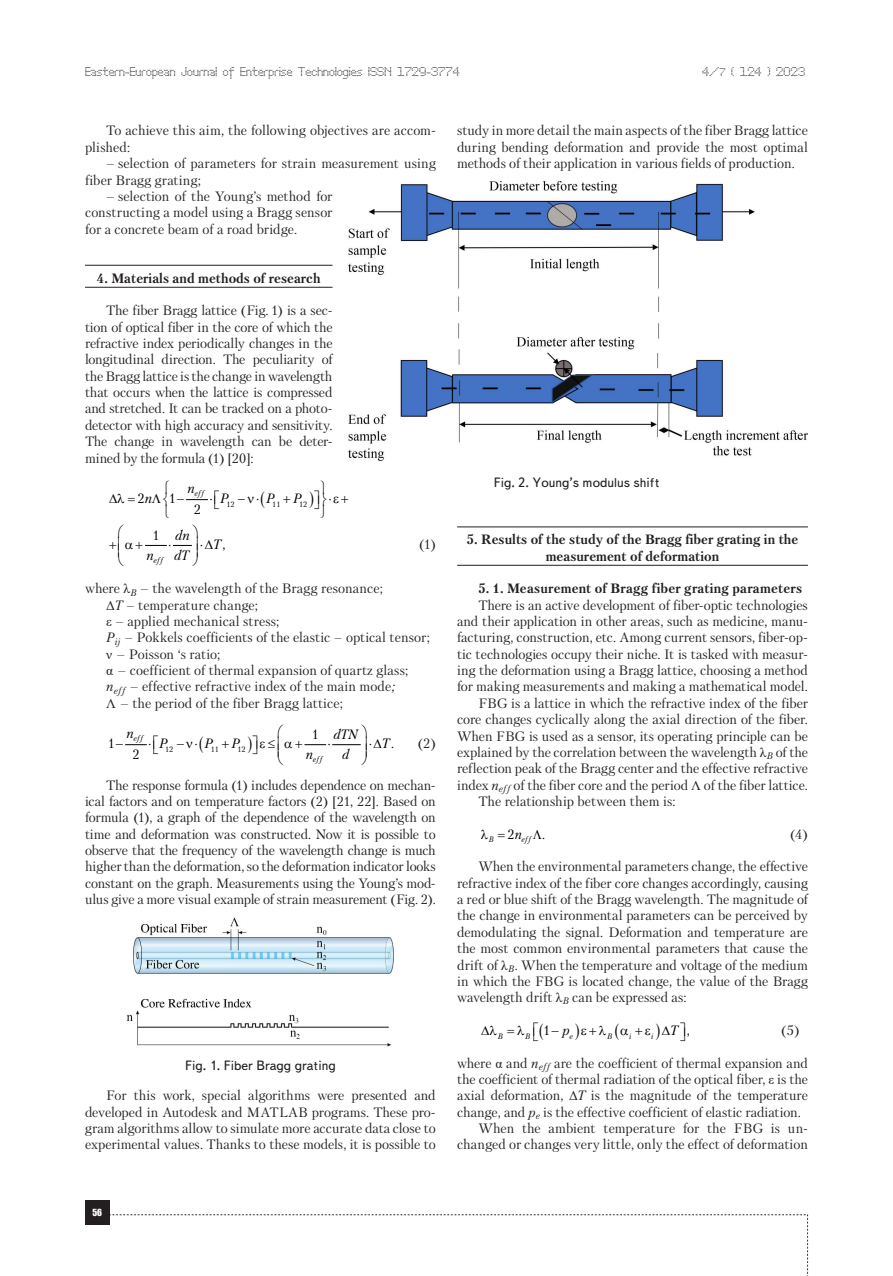
<style>
.page{position:relative;width:893px;height:1276px;background:#fff}
.page>*{position:absolute;margin:0;border:0;box-sizing:border-box;transform-origin:0 0}
.t1{font:13.5px/16.4px "Petersburg C";letter-spacing:-.005em;color:#231f20;text-align:justify}
.t2{font:700 13.5px/16.4px "Petersburg C";color:#231f20;text-align:center}
.t3{font:13.5px "Text Book C";color:#231f20}
.t4{font:italic 13.5px "Petersburg C";color:#000}
.t5{font:13.5px "Petersburg C";color:#000}
.t6{font:12px "Perfo";letter-spacing:.015em;color:#231f20}
.t7{font:9px "Impact";color:#fff}
.t8{font:italic 7.8px "Petersburg C";color:#000}
.t9{font:7.8px "Petersburg C";color:#000}
.s1{font-size:10.5px}
.s2{font-style:italic}
.s3{font-style:normal}
.s4{font-family:"Times New Roman"}
</style>
<div class="page">
<div style="left:85px;top:1200px;width:24px;height:24px;background:#231f20"></div>
<svg style="left:109px;top:1214px;width:699px;height:62px"></svg>
<hr style="left:85px;top:265px;width:248px;height:1px;background:#231f20">
<hr style="left:85px;top:287px;width:248px;height:1px;background:#231f20">
<hr style="left:457px;top:526px;width:351px;height:1px;background:#231f20">
<hr style="left:457px;top:565px;width:351px;height:1px;background:#231f20">
<img style="left:127px;top:917px;width:267px;height:130px">
<img style="left:348px;top:181px;width:460px;height:280px">
<svg style="left:187px;top:499px;width:21px;height:2px"></svg>
<svg style="left:145px;top:544px;width:47px;height:2px"></svg>
<svg style="left:126px;top:744px;width:21px;height:2px"></svg>
<svg style="left:304px;top:744px;width:57px;height:2px"></svg>
<p class="t6" style="left:85px;top:65px;width:376px">Eastern-European Journal of Enterprise Technologies ISSN 1729-3774</p>
<p class="t6" style="left:702px;top:65px;width:104px">4/<span class="s1">7</span> ( 124 ) 2023</p>
<p class="t1" style="left:85px;top:122px;width:352px;text-indent:21px">To achieve this aim, the following objectives are accom&shy;plished:</p>
<p class="t1" style="left:85px;top:155px;width:352px;text-indent:21px">– selection of parameters for strain measurement using fiber Bragg grating;</p>
<p class="t1" style="left:85px;top:188px;width:249px;text-indent:21px">– selection of the Young’s method for constructing a model using a Bragg sensor for a concrete beam of a road bridge.</p>
<p class="t2" style="left:97px;top:270px;width:225px">4. Materials and methods of research</p>
<p class="t1" style="left:85px;top:302px;width:249px;text-indent:21px">The fiber Bragg lattice (Fig. 1) is a sec&shy;tion of optical fiber in the core of which the refractive index periodically changes in the longitudinal direction. The peculiarity of the Bragg lattice is the change in wavelength that occurs when the lattice is compressed and stretched. It can be tracked on a photo&shy;detector with high accuracy and sensitivity.<br>The change in wavelength can be deter&shy;mined by the formula (1) [20]:</p>
<p class="t5" style="left:138px;top:490px;width:16px">2<span class="s2">n</span></p>
<p class="t5" style="left:169px;top:490px;width:17px">1−</p>
<p class="t9" style="left:226px;top:499px;width:10px">12</p>
<p class="t9" style="left:272px;top:499px;width:10px">11</p>
<p class="t9" style="left:299px;top:499px;width:10px">12</p>
<p class="t5" style="left:194px;top:501px;width:9px">2</p>
<p class="t5" style="left:152px;top:527px;width:9px">1</p>
<p class="t4" style="left:200px;top:536px;width:27px">⋅∆T<span class="s3">,</span></p>
<p class="t4" style="left:188px;top:480px;width:9px">n</p>
<p class="t8" style="left:194px;top:489px;width:12px">eff</p>
<p class="t4" style="left:220px;top:490px;width:10px">P</p>
<p class="t4" style="left:266px;top:490px;width:10px">P</p>
<p class="t4" style="left:293px;top:490px;width:10px">P</p>
<p class="t4" style="left:175px;top:527px;width:16px">dn</p>
<p class="t1" style="left:419px;top:536px;width:18px">(1)</p>
<p class="t1" style="left:106px;top:580px;width:325px;text-align:left;text-indent:-21px">where <span class="s4">λ</span><sub>B</sub> – the wavelength of the Bragg resonance;<br><span class="s4">Δ</span><span class="s2">Т</span> – temperature change;<br><span class="s4">ε</span> – applied mechanical stress;<br><span class="s2">P</span><sub>ij</sub> <span class="s2">–</span> Pokkels coefficients of the elastic – optical tensor; <span class="s4">ν</span> <span class="s2">–</span> Poisson ‘s ratio;<br><span class="s4">α</span> <span class="s2">–</span> coefficient of thermal expansion of quartz glass; <span class="s2">n</span><sub>eff</sub> <span class="s2">–</span> effective refractive index of the main mode<span class="s2">;<br></span><span class="s4">Λ</span> <span class="s2">–</span> the period of the fiber Bragg lattice;</p>
<p class="t9" style="left:165px;top:744px;width:10px">12</p>
<p class="t9" style="left:211px;top:744px;width:10px">11</p>
<p class="t9" style="left:238px;top:744px;width:10px">12</p>
<p class="t4" style="left:146px;top:547px;width:9px">n</p>
<p class="t4" style="left:174px;top:547px;width:16px">dT</p>
<p class="t8" style="left:153px;top:556px;width:12px">eff</p>
<p class="t4" style="left:126px;top:725px;width:9px">n</p>
<p class="t4" style="left:333px;top:727px;width:26px">dTN</p>
<p class="t4" style="left:159px;top:735px;width:10px">P</p>
<p class="t4" style="left:205px;top:735px;width:10px">P</p>
<p class="t4" style="left:231px;top:735px;width:10px">P</p>
<p class="t4" style="left:306px;top:746px;width:9px">n</p>
<p class="t4" style="left:342px;top:746px;width:9px">d</p>
<p class="t5" style="left:312px;top:726px;width:9px">1</p>
<p class="t8" style="left:133px;top:734px;width:12px">eff</p>
<p class="t1" style="left:418px;top:735px;width:20px">(2)</p>
<p class="t1" style="left:85px;top:776px;width:352px;text-indent:21px">The response formula (1) includes dependence on mechan&shy;ical factors and on temperature factors (2) [21, 22]. Based on formula (1), a graph of the dependence of the wavelength on time and deformation was constructed. Now it is possible to observe that the frequency of the wavelength change is much higher than the deformation, so the deformation indicator looks constant on the graph. Measurements using the Young’s mod&shy;ulus give a more visual example of strain measurement (Fig. 2).</p>
<p class="t5" style="left:108px;top:735px;width:17px">1−</p>
<p class="t4" style="left:369px;top:735px;width:27px">⋅∆T<span class="s3">.</span></p>
<p class="t5" style="left:133px;top:746px;width:9px">2</p>
<p class="t8" style="left:313px;top:755px;width:12px">eff</p>
<p class="t3" style="left:185px;top:1058px;width:152px">Fig. 1. Fiber Bragg grating</p>
<p class="t1" style="left:85px;top:1087px;width:352px;text-indent:21px">For this work, special algorithms were presented and developed in Autodesk and MATLAB programs. These pro&shy;gram algorithms allow to simulate more accurate data close to experimental values. Thanks to these models, it is possible to</p>
<p class="t1" style="left:457px;top:122px;width:352px">study in more detail the main aspects of the fiber Bragg lattice during bending deformation and provide the most optimal methods of their application in various fields of production.</p>
<p class="t3" style="left:494px;top:475px;width:167px">Fig. 2. Young’s modulus shift</p>
<p class="t2" style="left:467px;top:531px;width:333px">5. Results of the study of the Bragg fiber grating in the measurement of deformation</p>
<p class="t2" style="left:478px;top:580px;width:325px">5. 1. Measurement of Bragg fiber grating parameters</p>
<p class="t1" style="left:478px;top:596px;width:331px">There is an active development of fiber-optic technologies</p>
<p class="t1" style="left:457px;top:613px;width:352px">and their application in other areas, such as medicine, manu-</p>
<p class="t1" style="left:457px;top:629px;width:352px">facturing, construction, etc. Among current sensors, fiber-op-</p>
<p class="t1" style="left:457px;top:646px;width:352px">tic technologies occupy their niche. It is tasked with measur-</p>
<p class="t1" style="left:457px;top:662px;width:352px">ing the deformation using a Bragg lattice, choosing a method</p>
<p class="t1" style="left:457px;top:678px;width:352px">for making measurements and making a mathematical model.</p>
<p class="t1" style="left:478px;top:695px;width:331px">FBG is a lattice in which the refractive index of the fiber</p>
<p class="t1" style="left:457px;top:711px;width:352px">core changes cyclically along the axial direction of the fiber.</p>
<p class="t1" style="left:457px;top:727px;width:352px">When FBG is used as a sensor, its operating principle can be</p>
<p class="t1" style="left:457px;top:744px;width:352px">explained by the correlation between the wavelength <span class="s4">λ</span><sub>B</sub> of the</p>
<p class="t1" style="left:457px;top:760px;width:352px">reflection peak of the Bragg center and the effective refractive</p>
<p class="t1" style="left:457px;top:776px;width:352px">index <span class="s2">n</span><sub>eff</sub> of the fiber core and the period <span class="s4">Λ</span> of the fiber lattice.</p>
<p class="t1" style="left:478px;top:793px;width:199px">The relationship between them is:</p>
<p class="t5" style="left:508px;top:826px;width:16px">2<span class="s2">n</span></p>
<p class="t5" style="left:542px;top:826px;width:5px">.</p>
<p class="t8" style="left:489px;top:835px;width:7px">B</p>
<p class="t8" style="left:521px;top:835px;width:11px">eff</p>
<p class="t1" style="left:790px;top:825px;width:19px">(4)</p>
<p class="t1" style="left:457px;top:858px;width:352px;text-indent:21px">When the environmental parameters change, the effective refractive index of the fiber core changes accordingly, causing a red or blue shift of the Bragg wavelength. The magnitude of the change in environmental parameters can be perceived by demodulating the signal. Deformation and temperature are the most common environmental parameters that cause the drift of <span class="s4">λ</span><sub>B</sub>. When the temperature and voltage of the medium in which the FBG is located change, the value of the Bragg wavelength drift <span class="s4">λ</span><sub>B</sub> can be expressed as:</p>
<p class="t5" style="left:543px;top:1022px;width:28px">1−<span class="s2">p</span></p>
<p class="t4" style="left:662px;top:1022px;width:18px">∆T</p>
<p class="t8" style="left:498px;top:1031px;width:7px">B</p>
<p class="t8" style="left:525px;top:1031px;width:7px">B</p>
<p class="t8" style="left:569px;top:1031px;width:5px">e</p>
<p class="t8" style="left:607px;top:1031px;width:7px">B</p>
<p class="t8" style="left:629px;top:1031px;width:4px">i</p>
<p class="t8" style="left:651px;top:1031px;width:4px">i</p>
<p class="t5" style="left:687px;top:1022px;width:5px">,</p>
<p class="t1" style="left:781px;top:1022px;width:20px">(5)</p>
<p class="t1" style="left:457px;top:1054px;width:352px">where <span class="s4">α</span> and <span class="s2">n</span><sub>eff</sub> are the coefficient of thermal expansion and</p>
<p class="t1" style="left:457px;top:1071px;width:352px">the coefficient of thermal radiation of the optical fiber, <span class="s4">ε</span> is the</p>
<p class="t1" style="left:457px;top:1087px;width:352px">axial deformation, <span class="s4">Δ</span><span class="s2">T</span> is the magnitude of the temperature</p>
<p class="t1" style="left:457px;top:1103px;width:345px">change, and <span class="s2">p</span><sub>e</sub> is the effective coefficient of elastic radiation.</p>
<p class="t1" style="left:478px;top:1120px;width:331px">When the ambient temperature for the FBG is un-</p>
<p class="t1" style="left:457px;top:1136px;width:352px">changed or changes very little, only the effect of deformation</p>
<p class="t7" style="left:92px;top:1205px;width:11px">56</p>
</div>
